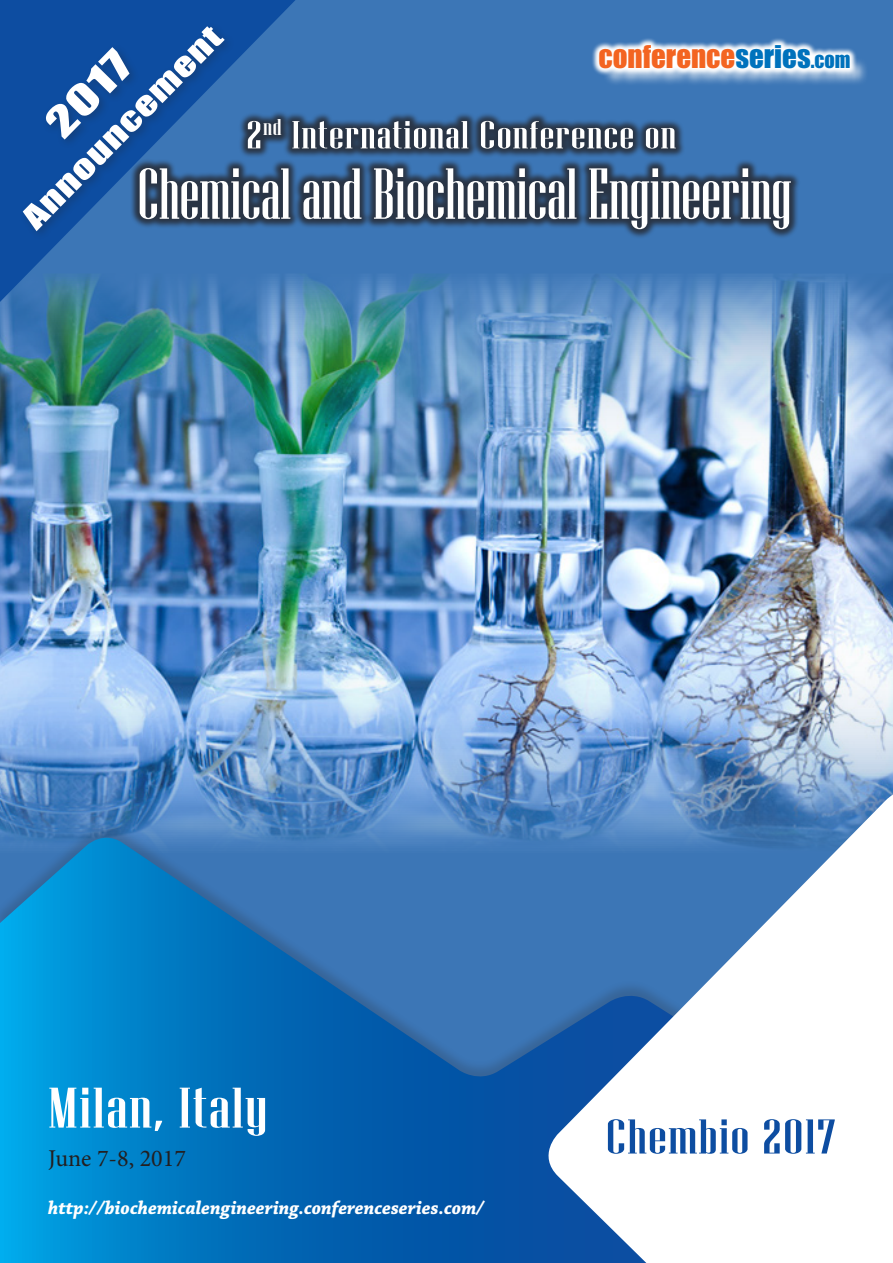
<style>
.page{position:relative;width:893px;height:1263px;background:#3c76b6}
.page>*{position:absolute;margin:0;border:0;box-sizing:border-box;transform-origin:0 0}
.t1{font:72px "Niagara Solid";color:#fff}
.t2{font:57px "Niagara Solid";letter-spacing:.02em;color:#fff;scale:1.39 1}
.t3{font:48.75px "Niagara Solid";letter-spacing:.02em;color:#0d4da1;scale:1.39 1}
.t4{font:39px "Niagara Solid";letter-spacing:.02em;color:#fff;scale:1.39 1}
.t5{font:39px "Impact";color:#fff;scale:1.39 1}
.t6{font:30px "Impact";color:#fff;scale:1.39 1}
.t7{font:28.95px "Impact";color:#f36421}
.t8{font:24.15px "Minion Pro";color:#231f20}
.t9{font:italic 700 19.5px "Chaparral Pro";color:#fff;scale:.95 1}
.s1{color:#0072bc}
.s2{font-size:20.25px;color:#0072bc}
</style>
<div class="page">
<img style="left:0;top:277px;width:893px;height:544px">
<svg style="left:0;top:0;width:296px;height:302px"></svg>
<div style="left:19px;top:22px;width:216px;height:219px;background:#231f20;opacity:.3"></div>
<div style="left:602px;top:47px;width:266px;height:39px;background:#fff;opacity:.75"></div>
<svg style="left:592px;top:38px;width:265px;height:38px"></svg>
<div style="left:0;top:821px;width:893px;height:442px;background:#231f20;opacity:.2"></div>
<svg style="left:0;top:838px;width:537px;height:425px"></svg>
<svg style="left:537px;top:795px;width:356px;height:468px;fill:#fff"></svg>
<div style="left:130px;top:158px;width:670px;height:81px;background:#231f20;opacity:.75"></div>
<div style="left:238px;top:110px;width:447px;height:48px;background:#231f20;opacity:.75"></div>
<p class="t6" style="left:11px;top:206px;width:194px;rotate:-45deg">ANNOUNCEMENT</p>
<p class="t7" style="left:598px;top:34px;width:253px">CONFERENCE<span class="s1">SERIES</span><span class="s2">.COM</span></p>
<p class="t5" style="left:31px;top:108px;width:74px;rotate:-45deg">2017</p>
<p class="t4" style="left:246px;top:114px;width:311px">2<sup>nd</sup> International Conference on</p>
<p class="t1" style="left:138px;top:156px;width:655px">Chemical and Biochemical Engineering</p>
<p class="t2" style="left:48px;top:1078px;width:159px">Milan, Italy</p>
<p class="t8" style="left:48px;top:1142px;width:139px">June 7-8, 2017</p>
<p class="t9" style="left:48px;top:1196px;width:460px">http://biochemicalengineering.conferenceseries.com/</p>
<p class="t3" style="left:606px;top:1111px;width:167px">Chembio 2017</p>
</div>
